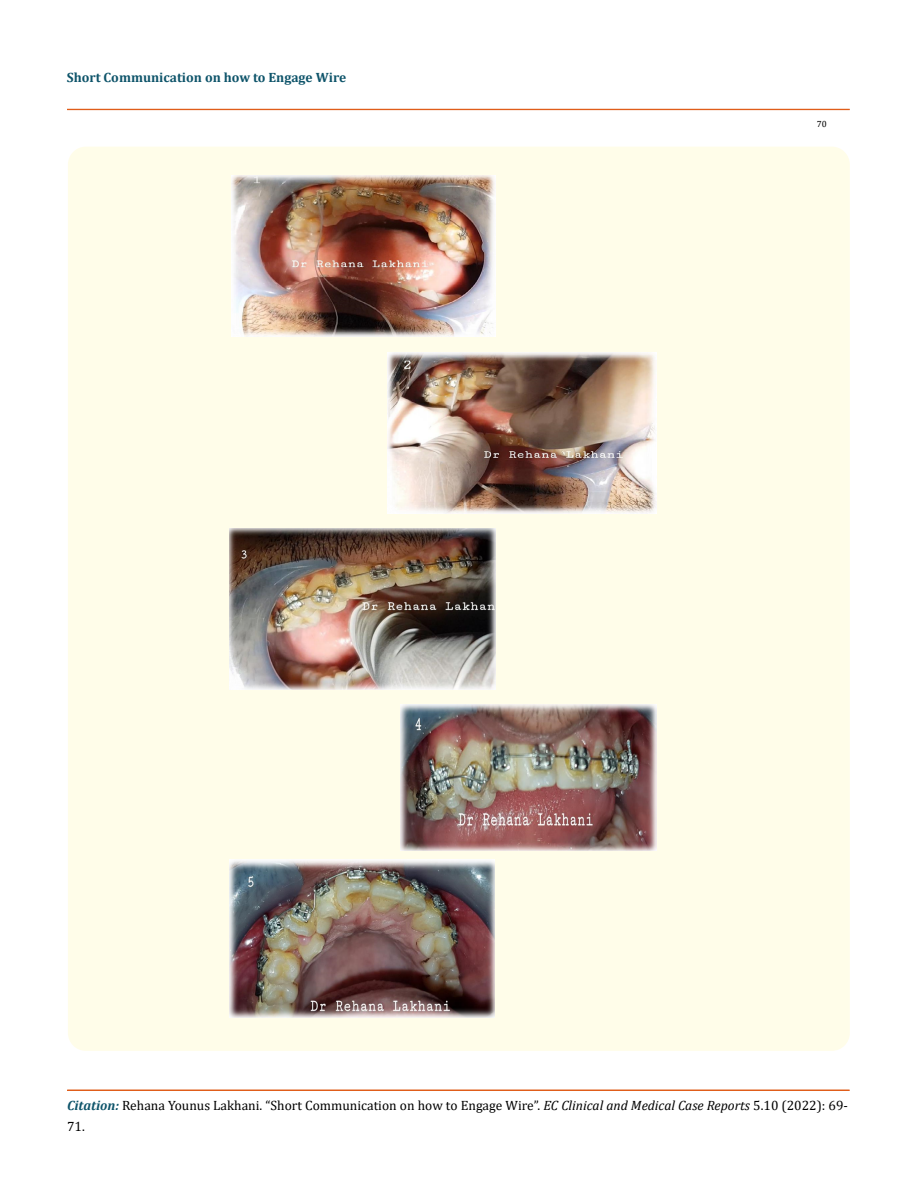
<style>
.page{position:relative;width:917px;height:1190px;background:#fff}
.page>*{position:absolute;margin:0;border:0;box-sizing:border-box;transform-origin:0 0}
.t1{font:13.5px/21px "Cambria";color:#000}
.t2{font:700 13.5px "Cambria";color:#0e546a}
.t3{font:9px "Cambria";color:#000}
.s1{font-weight:700;font-style:italic;color:#0e546a}
.s2{font-style:italic}
</style>
<div class="page">
<div style="left:67px;top:109px;width:782px;height:1px;border:1px solid #e05d1a"></div>
<div style="left:67px;top:1090px;width:782px;height:1px;border:1px solid #e05d1a"></div>
<div style="left:68px;top:147px;width:781px;height:903px;background:#fffde9;border-radius:18px"></div>
<img style="left:231px;top:176px;width:264px;height:161px">
<img style="left:387px;top:352px;width:269px;height:161px">
<img style="left:229px;top:528px;width:266px;height:161px">
<img style="left:400px;top:705px;width:256px;height:145px">
<img style="left:229px;top:859px;width:266px;height:158px">
<p class="t2" style="left:67px;top:68px;width:281px">Short Communication on how to Engage Wire</p>
<p class="t3" style="left:816px;top:118px;width:11px">70</p>
<p class="t1" style="left:67px;top:1095px;width:782px"><span class="s1">Citation:</span> Rehana Younus Lakhani. “Short Communication on how to Engage Wire”. <span class="s2">EC Clinical and Medical Case Reports</span> 5.10 (2022): 69-<br>71.</p>
</div>
